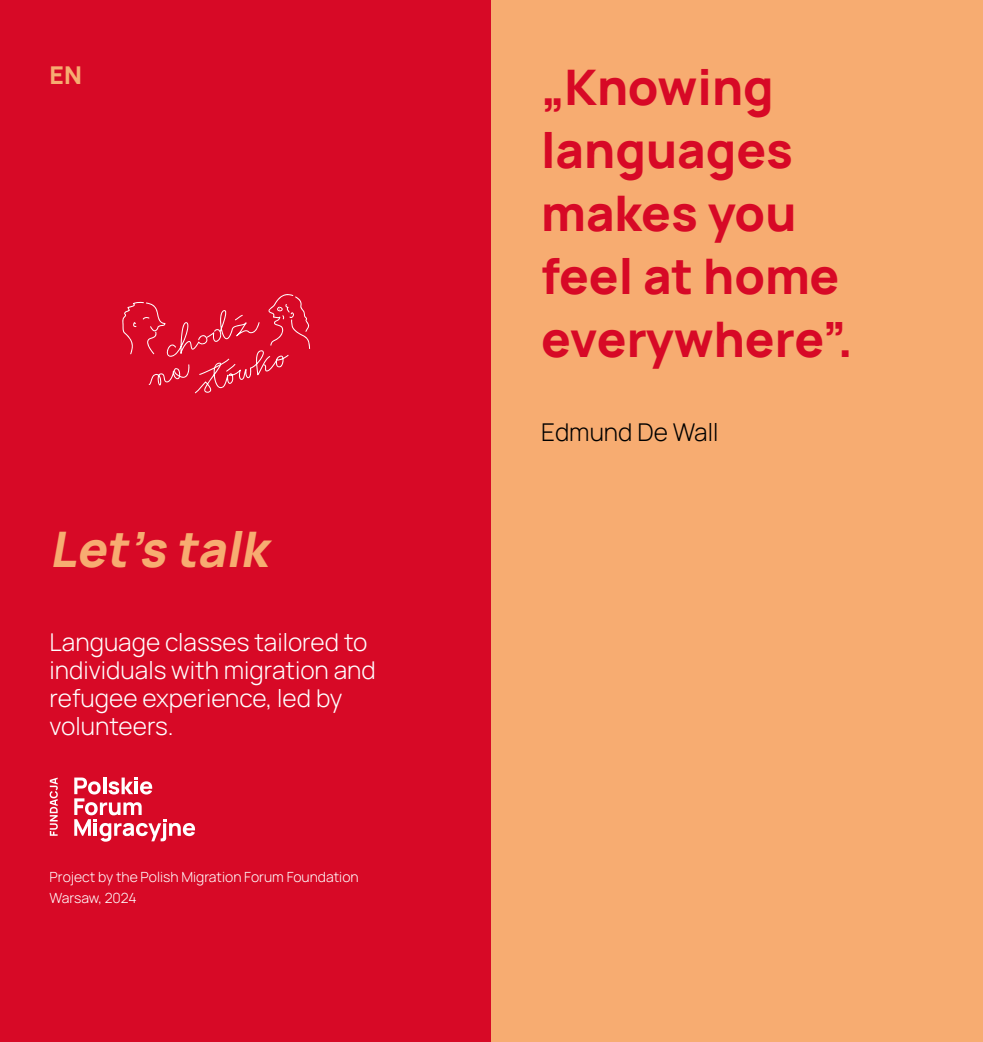
<style>
.page{position:relative;width:983px;height:1042px;background:#fff}
.page>*{position:absolute;margin:0;border:0;box-sizing:border-box;transform-origin:0 0}
.t1{font:800 49px/63px "Manrope";color:#d70926}
.t2{font:italic 800 49px "Manrope";color:#f7ac71}
.t3{font:300 24.5px/28px "Manrope";color:#fff}
.t4{font:300 24.5px "Manrope";color:#000}
.t5{font:800 24.5px "Manrope";color:#f7ac71}
.t6{font:300 14px/21px "Manrope";color:#fff}
</style>
<div class="page">
<div style="left:0;top:0;width:491px;height:1042px;background:#d70926"></div>
<div style="left:491px;top:0;width:491px;height:1042px;background:#f7ac71"></div>
<svg style="left:74px;top:777px;width:121px;height:64px"></svg>
<svg style="left:50px;top:777px;width:8px;height:59px"></svg>
<svg style="left:122px;top:294px;width:188px;height:100px"></svg>
<p class="t5" style="left:50px;top:58px;width:34px">EN</p>
<h1 class="t1" style="left:541px;top:54px;width:313px">„Knowing languages makes you feel at home everywhere”.</h1>
<h1 class="t2" style="left:50px;top:515px;width:230px">Let’s talk</h1>
<p class="t3" style="left:50px;top:627px;width:328px">Language classes tailored to individuals with migration and refugee experience, led by volunteers.</p>
<p class="t6" style="left:50px;top:866px;width:310px">Project by the Polish Migration Forum Foundation<br>Warsaw, 2024</p>
<p class="t4" style="left:541px;top:415px;width:179px">Edmund De Wall</p>
</div>
